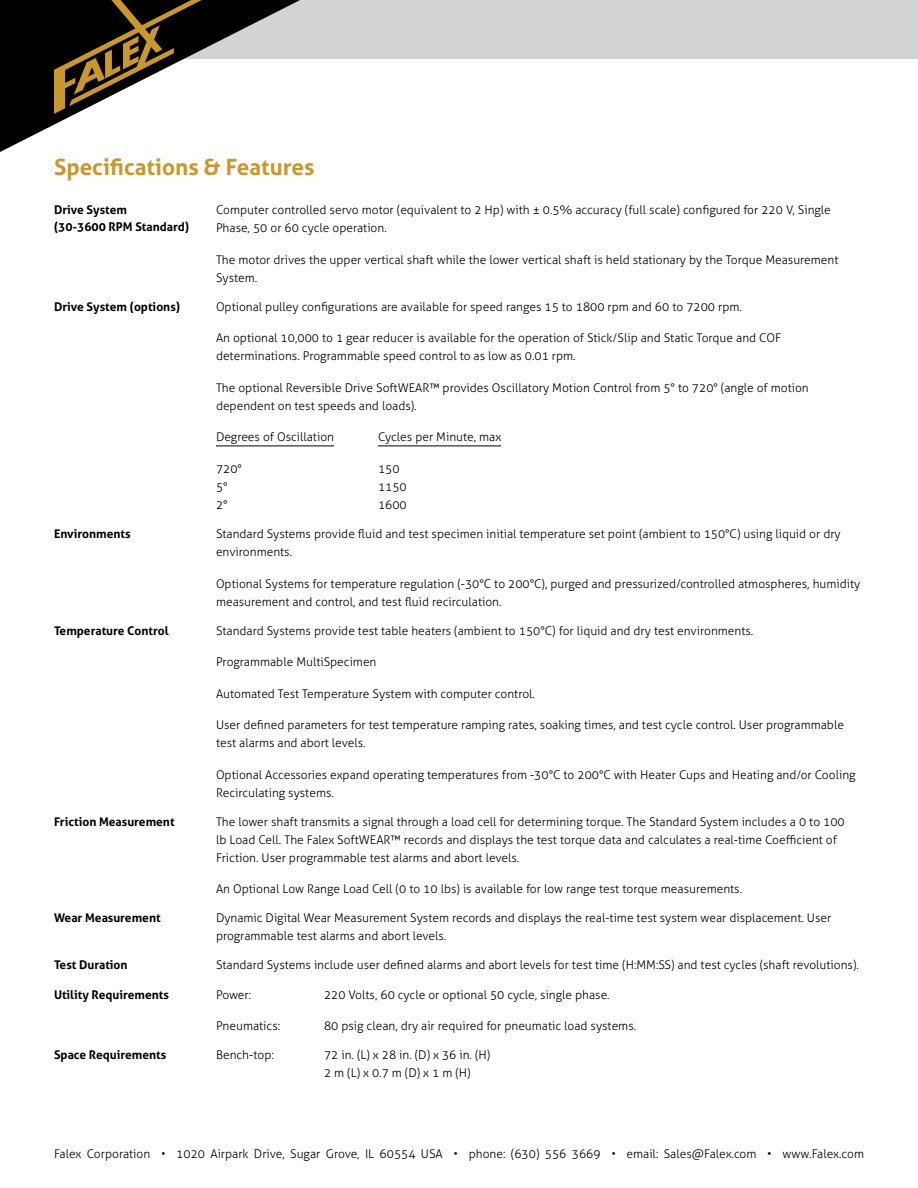
<style>
.page{position:relative;width:918px;height:1188px;background:#fff}
.page>*{position:absolute;margin:0;border:0;box-sizing:border-box;transform-origin:0 0}
.t1{font:700 22.5px "Aller";color:#c9972b}
.t2{font:300 12px/18px "Aller";color:#000}
.t3{font:700 12px/16.5px "Aller";color:#000}
</style>
<div class="page">
<div style="left:0;top:0;width:918px;height:58px;background:#d1d3d4"></div>
<svg style="left:0;top:0;width:300px;height:152px"></svg>
<svg style="left:54px;top:0;width:148px;height:114px"></svg>
<hr style="left:216px;top:446px;width:118px;height:1px;background:#000">
<hr style="left:378px;top:446px;width:123px;height:1px;background:#000">
<h1 class="t1" style="left:54px;top:154px;width:262px">Specifications &amp; Features</h1>
<p class="t3" style="left:54px;top:202px;width:137px">Drive System<br>(30-3600 RPM Standard)</p>
<p class="t2" style="left:216px;top:201px;width:616px">Computer controlled servo motor (equivalent to 2 Hp) with ± 0.5% accuracy (full scale) configured for 220 V, Single<br>Phase, 50 or 60 cycle operation.</p>
<p class="t2" style="left:216px;top:251px;width:624px">The motor drives the upper vertical shaft while the lower vertical shaft is held stationary by the Torque Measurement<br>System.</p>
<p class="t3" style="left:54px;top:298px;width:128px">Drive System (options)</p>
<p class="t2" style="left:216px;top:298px;width:527px">Optional pulley configurations are available for speed ranges 15 to 1800 rpm and 60 to 7200 rpm.</p>
<p class="t2" style="left:216px;top:329px;width:567px">An optional 10,000 to 1 gear reducer is available for the operation of Stick/Slip and Static Torque and COF determinations. Programmable speed control to as low as 0.01 rpm.</p>
<p class="t2" style="left:216px;top:379px;width:594px">The optional Reversible Drive SoftWEAR™ provides Oscillatory Motion Control from 5° to 720° (angle of motion dependent on test speeds and loads).</p>
<p class="t2" style="left:216px;top:428px;width:120px">Degrees of Oscillation</p>
<p class="t2" style="left:378px;top:428px;width:125px">Cycles per Minute, max</p>
<p class="t2" style="left:216px;top:460px;width:27px">720°</p>
<p class="t2" style="left:378px;top:460px;width:23px">150</p>
<p class="t2" style="left:216px;top:478px;width:13px">5°</p>
<p class="t2" style="left:378px;top:478px;width:30px">1150</p>
<p class="t2" style="left:216px;top:496px;width:13px">2°</p>
<p class="t2" style="left:378px;top:496px;width:30px">1600</p>
<p class="t3" style="left:54px;top:525px;width:78px">Environments</p>
<p class="t2" style="left:216px;top:525px;width:626px">Standard Systems provide fluid and test specimen initial temperature set point (ambient to 150°C) using liquid or dry environments.</p>
<p class="t2" style="left:216px;top:574px;width:646px">Optional Systems for temperature regulation (-30°C to 200°C), purged and pressurized/controlled atmospheres, humidity measurement and control, and test fluid recirculation.</p>
<p class="t3" style="left:54px;top:622px;width:116px">Temperature Control</p>
<p class="t2" style="left:216px;top:621px;width:539px">Standard Systems provide test table heaters (ambient to 150°C) for liquid and dry test environments.</p>
<p class="t2" style="left:216px;top:653px;width:162px">Programmable MultiSpecimen</p>
<p class="t2" style="left:216px;top:684px;width:321px">Automated Test Temperature System with computer control.</p>
<p class="t2" style="left:216px;top:716px;width:629px">User defined parameters for test temperature ramping rates, soaking times, and test cycle control. User programmable test alarms and abort levels.</p>
<p class="t2" style="left:216px;top:765px;width:641px">Optional Accessories expand operating temperatures from -30°C to 200°C with Heater Cups and Heating and/or Cooling<br>Recirculating systems.</p>
<p class="t3" style="left:54px;top:813px;width:122px">Friction Measurement</p>
<p class="t2" style="left:216px;top:812px;width:630px">The lower shaft transmits a signal through a load cell for determining torque. The Standard System includes a 0 to 100 lb Load Cell. The Falex SoftWEAR™ records and displays the test torque data and calculates a real-time Coefficient of<br>Friction. User programmable test alarms and abort levels.</p>
<p class="t2" style="left:216px;top:880px;width:528px">An Optional Low Range Load Cell (0 to 10 lbs) is available for low range test torque measurements.</p>
<p class="t3" style="left:54px;top:910px;width:108px">Wear Measurement</p>
<p class="t2" style="left:216px;top:909px;width:617px">Dynamic Digital Wear Measurement System records and displays the real-time test system wear displacement. User programmable test alarms and abort levels.</p>
<p class="t3" style="left:54px;top:957px;width:75px">Test Duration</p>
<p class="t2" style="left:216px;top:956px;width:644px">Standard Systems include user defined alarms and abort levels for test time (H:MM:SS) and test cycles (shaft revolutions).</p>
<p class="t3" style="left:54px;top:986px;width:117px">Utility Requirements</p>
<p class="t2" style="left:216px;top:985px;width:37px">Power:</p>
<p class="t2" style="left:324px;top:985px;width:287px">220 Volts, 60 cycle or optional 50 cycle, single phase.</p>
<p class="t2" style="left:216px;top:1017px;width:66px">Pneumatics:</p>
<p class="t2" style="left:324px;top:1017px;width:314px">80 psig clean, dry air required for pneumatic load systems.</p>
<p class="t3" style="left:54px;top:1047px;width:114px">Space Requirements</p>
<p class="t2" style="left:216px;top:1046px;width:59px">Bench-top:</p>
<p class="t2" style="left:324px;top:1046px;width:168px">72 in. (L) x 28 in. (D) x 36 in. (H)<br>2 m (L) x 0.7 m (D) x 1 m (H)</p>
<p class="t2" style="left:54px;top:1145px;width:812px">Falex Corporation • 1020 Airpark Drive, Sugar Grove, IL 60554 USA • phone: (630) 556 3669 • email: Sales@Falex.com • www.Falex.com</p>
</div>
